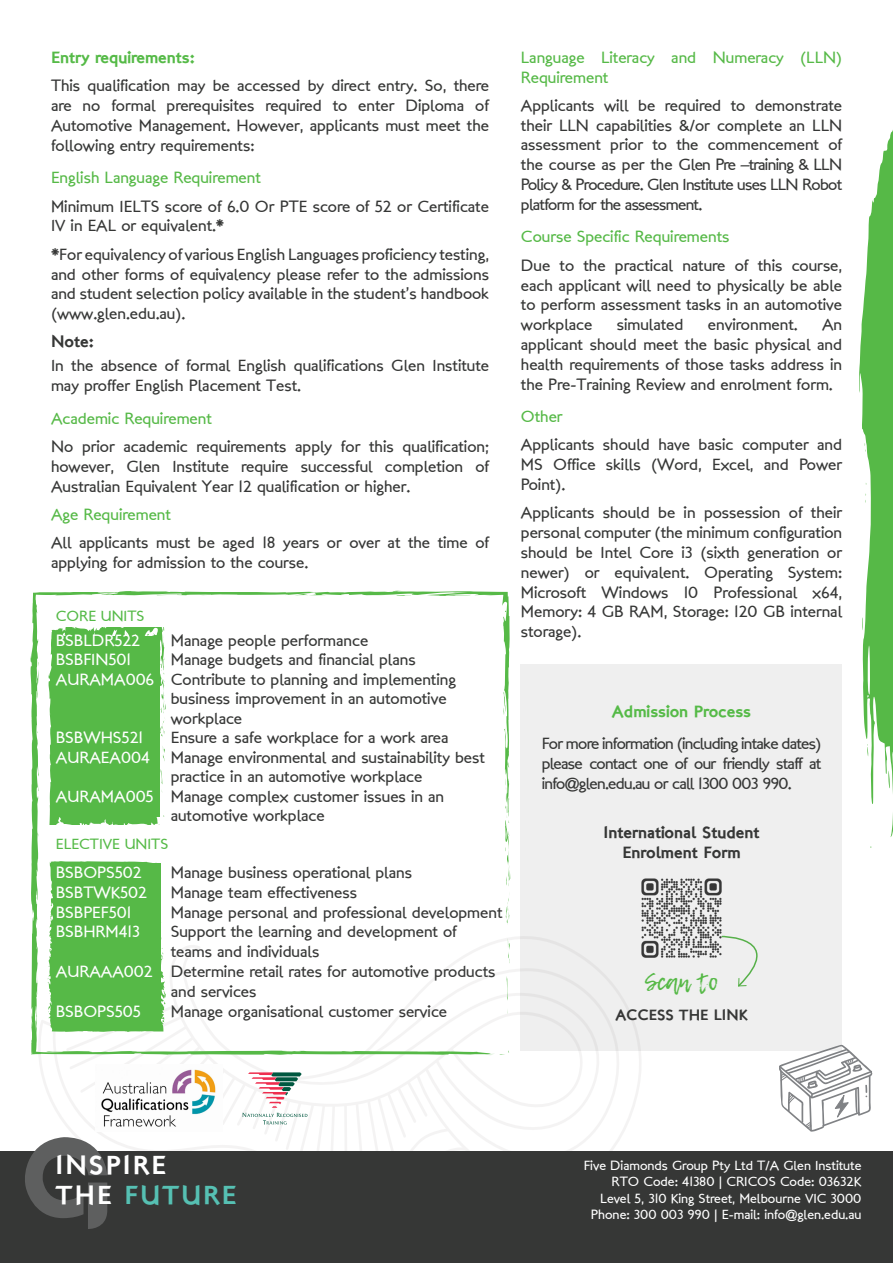
<style>
.page{position:relative;width:893px;height:1263px;background:#fff}
.page>*{position:absolute;margin:0;border:0;box-sizing:border-box;transform-origin:0 0}
.t1{font:26.4px/30.3px "London Two";letter-spacing:.075em;color:#fff}
.t2{font:24px "Lemon Tuesday";color:#56b947}
.Regular{font:16.5px/19.8px "London Between";color:#363736;text-align:justify}
.Body_type{font:16.5px/19.5px "London Between";color:#373837}
.Regular-2{font:16.5px/19.8px "London Between";color:#56b947}
.Body_type-2{font:16.5px "London Between";color:#fff}
.Regular-3{font:16.5px/19.8px "London Two";color:#363736;text-align:center}
.Regular-4{font:16.5px "London Two";color:#55ba47}
.Titles{font:15px "London Between";color:#55ba47}
.t3{font:15px "London Two";color:#363736}
.t4{font:13.5px "London Between";color:#fff}
.s1{color:#56c0b3}
</style>
<div class="page">
<svg style="left:48px;top:1055px;width:87px;height:95px"></svg>
<svg style="left:135px;top:935px;width:487px;height:216px"></svg>
<div style="left:0;top:1151px;width:893px;height:112px;background:#363736"></div>
<svg style="left:25px;top:1137px;width:82px;height:92px"></svg>
<svg style="left:859px;top:130px;width:34px;height:707px"></svg>
<svg style="left:779px;top:1045px;width:94px;height:87px"></svg>
<svg style="left:30px;top:591px;width:480px;height:464px"></svg>
<svg style="left:95px;top:593px;width:17px;height:3px"></svg>
<svg style="left:505px;top:756px;width:5px;height:169px"></svg>
<svg style="left:503px;top:681px;width:7px;height:37px"></svg>
<svg style="left:503px;top:610px;width:3px;height:11px"></svg>
<svg style="left:394px;top:590px;width:20px;height:6px"></svg>
<svg style="left:499px;top:1049px;width:10px;height:6px"></svg>
<svg style="left:48px;top:628px;width:118px;height:197px;background:#62be55"></svg>
<svg style="left:48px;top:861px;width:118px;height:171px;background:#61bd53"></svg>
<img style="left:95px;top:1065px;width:128px;height:67px">
<svg style="left:242px;top:1072px;width:65px;height:52px"></svg>
<div style="left:521px;top:664px;width:321px;height:387px;background:#efefef"></div>
<img style="left:641px;top:878px;width:82px;height:80px">
<p class="Regular-4" style="left:51px;top:47px;width:145px">Entry requirements:</p>
<p class="Regular" style="left:51px;top:76px;width:440px">This qualification may be accessed by direct entry. So, there are no formal prerequisites required to enter Diploma of Automotive Management. However, applicants must meet the following entry requirements:</p>
<p class="Regular-2" style="left:51px;top:168px;width:211px">English Language Requirement</p>
<p class="Regular" style="left:51px;top:196px;width:439px">Minimum IELTS score of 6.0 Or PTE score of 52 or Certificate<br>IV in EAL or equivalent.*</p>
<p class="Regular" style="left:51px;top:244px;width:440px">*For equivalency of various English Languages proficiency testing, and other forms of equivalency please refer to the admissions and student selection policy available in the student’s handbook (www.glen.edu.au).</p>
<p class="Regular-3" style="left:51px;top:332px;width:44px">Note:</p>
<p class="Regular" style="left:51px;top:356px;width:440px">In the absence of formal English qualifications Glen Institute may proffer English Placement Test.</p>
<p class="Regular-2" style="left:51px;top:408px;width:162px">Academic Requirement</p>
<p class="Regular" style="left:51px;top:437px;width:439px">No prior academic requirements apply for this qualification; however, Glen Institute require successful completion of Australian Equivalent Year 12 qualification or higher.</p>
<p class="Regular-2" style="left:51px;top:505px;width:121px">Age Requirement</p>
<p class="Regular" style="left:51px;top:533px;width:440px">All applicants must be aged 18 years or over at the time of applying for admission to the course.</p>
<p class="Titles" style="left:56px;top:606px;width:90px">CORE UNITS</p>
<p class="Body_type-2" style="left:56px;top:630px;width:86px">BSBLDR522</p>
<p class="Body_type-2" style="left:56px;top:649px;width:77px">BSBFIN501</p>
<p class="Body_type-2" style="left:56px;top:669px;width:100px">AURAMA006</p>
<p class="Body_type-2" style="left:56px;top:727px;width:89px">BSBWHS521</p>
<p class="Body_type-2" style="left:56px;top:747px;width:95px">AURAEA004</p>
<p class="Body_type-2" style="left:56px;top:786px;width:99px">AURAMA005</p>
<p class="Body_type" style="left:171px;top:630px;width:199px">Manage people performance</p>
<p class="Body_type" style="left:171px;top:650px;width:246px">Manage budgets and financial plans</p>
<p class="Body_type" style="left:171px;top:669px;width:287px">Contribute to planning and implementing business improvement in an automotive workplace</p>
<p class="Body_type" style="left:171px;top:728px;width:279px">Ensure a safe workplace for a work area</p>
<p class="Body_type" style="left:171px;top:747px;width:316px">Manage environmental and sustainability best practice in an automotive workplace</p>
<p class="Body_type" style="left:171px;top:786px;width:275px">Manage complex customer issues in an automotive workplace</p>
<p class="Titles" style="left:56px;top:835px;width:114px">ELECTIVE UNITS</p>
<p class="Body_type-2" style="left:56px;top:862px;width:87px">BSBOPS502</p>
<p class="Body_type-2" style="left:56px;top:882px;width:93px">BSBTWK502</p>
<p class="Body_type-2" style="left:56px;top:902px;width:77px">BSBPEF501</p>
<p class="Body_type-2" style="left:56px;top:921px;width:85px">BSBHRM413</p>
<p class="Body_type-2" style="left:56px;top:961px;width:98px">AURAAA002</p>
<p class="Body_type-2" style="left:56px;top:1001px;width:87px">BSBOPS505</p>
<p class="Body_type" style="left:171px;top:863px;width:243px">Manage business operational plans</p>
<p class="Body_type" style="left:171px;top:882px;width:188px">Manage team effectiveness</p>
<p class="Body_type" style="left:171px;top:902px;width:333px">Manage personal and professional development</p>
<p class="Body_type" style="left:171px;top:922px;width:288px">Support the learning and development of teams and individuals</p>
<p class="Body_type" style="left:171px;top:961px;width:326px">Determine retail rates for automotive products and services</p>
<p class="Body_type" style="left:171px;top:1001px;width:278px">Manage organisational customer service</p>
<p class="Regular-2" style="left:521px;top:47px;width:323px">Language Literacy and Numeracy (LLN)<br>Requirement</p>
<p class="Regular" style="left:521px;top:96px;width:323px">Applicants will be required to demonstrate their LLN capabilities &amp;/or complete an LLN assessment prior to the commencement of the course as per the Glen Pre –training &amp; LLN Policy &amp; Procedure. Glen Institute uses LLN Robot platform for the assessment.</p>
<p class="Regular-2" style="left:521px;top:227px;width:210px">Course Specific Requirements</p>
<p class="Regular" style="left:521px;top:255px;width:323px">Due to the practical nature of this course, each applicant will need to physically be able to perform assessment tasks in an automotive workplace</p>
<p class="Regular" style="left:617px;top:315px;width:68px">simulated</p>
<p class="Regular" style="left:708px;top:315px;width:91px">environment.</p>
<p class="Regular" style="left:521px;top:315px;width:323px;text-indent:301px">An applicant should meet the basic physical and health requirements of those tasks address in the Pre-Training Review and enrolment form.</p>
<p class="Regular-2" style="left:521px;top:407px;width:43px">Other</p>
<p class="Regular" style="left:521px;top:435px;width:323px">Applicants should have basic computer and MS Office skills (Word, Excel, and Power Point).</p>
<p class="Regular" style="left:521px;top:503px;width:323px">Applicants should be in possession of their personal computer (the minimum configuration should be Intel Core i3 (sixth generation or newer) or equivalent. Operating System:<br>Microsoft Windows 10 Professional x64, Memory: 4 GB RAM, Storage: 120 GB internal storage).</p>
<p class="Regular-4" style="left:612px;top:700px;width:141px">Admission Process</p>
<p class="Regular" style="left:542px;top:734px;width:281px">For more information (including intake dates) please contact one of our friendly staff at info@glen.edu.au or call 1300 003 990.</p>
<p class="Regular-3" style="left:604px;top:822px;width:157px">International Student<br>Enrolment Form</p>
<p class="t2" style="left:645px;top:967px;width:75px">Scan to</p>
<p class="t3" style="left:615px;top:1005px;width:134px">ACCESS THE LINK</p>
<p class="t1" style="left:56px;top:1149px;width:183px">INSPIRE<br>THE <span class="s1">FUTURE</span></p>
<p class="t4" style="left:584px;top:1157px;width:279px">Five Diamonds Group Pty Ltd T/A Glen Institute</p>
<p class="t4" style="left:611px;top:1173px;width:251px">RTO Code: 41380 | CRICOS Code: 03632K</p>
<p class="t4" style="left:600px;top:1189px;width:263px">Level 5, 310 King Street, Melbourne VIC 3000</p>
<p class="t4" style="left:591px;top:1206px;width:272px">Phone: 300 003 990 | E-mail: info@glen.edu.au</p>
</div>
